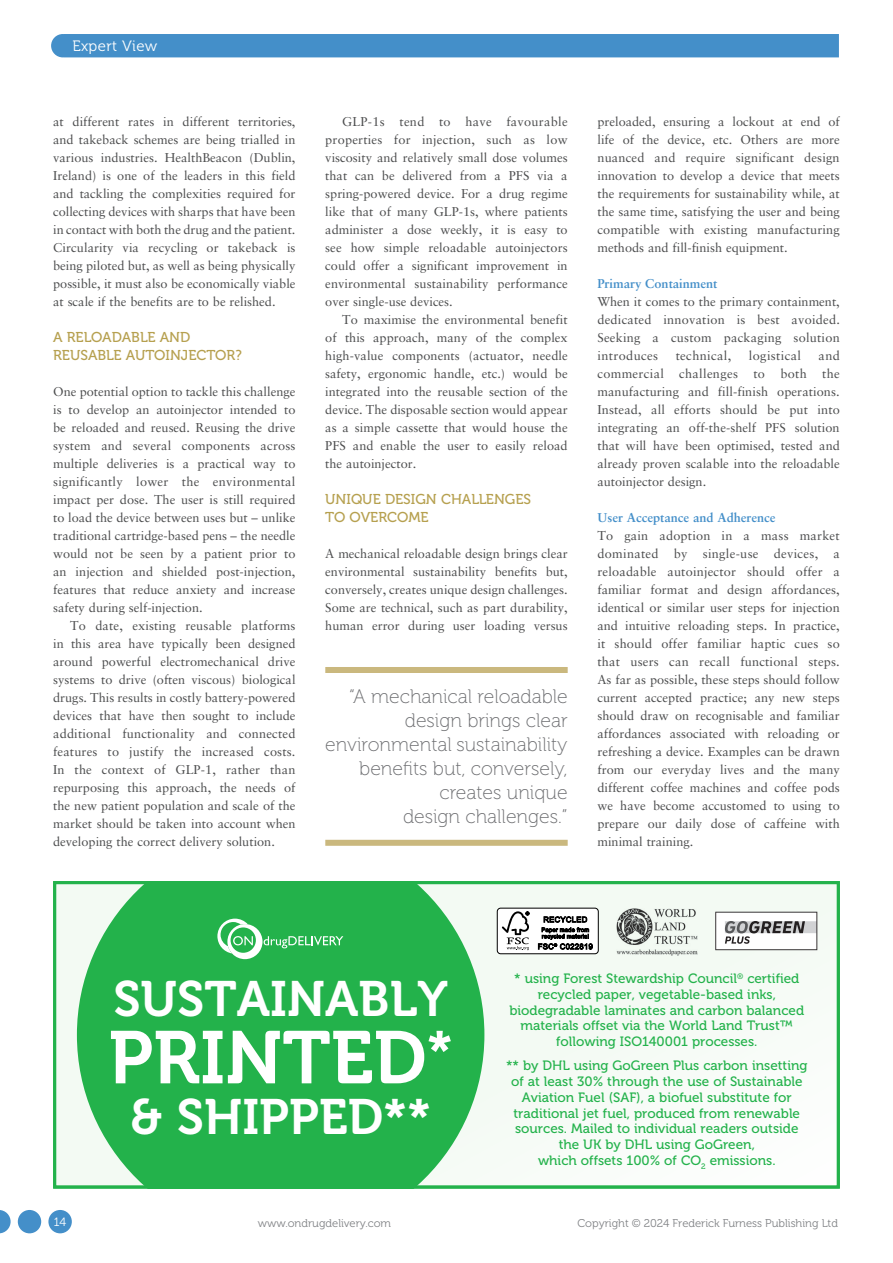
<style>
.page{position:relative;width:893px;height:1263px;background:#fff}
.page>*{position:absolute;margin:0;border:0;box-sizing:border-box;transform-origin:0 0}
.t1{font:74.1px "Museo 700";color:#fff}
.t2{font:49.5px "Museo 700";color:#fff}
.MF_pullquote{font:19.5px/24px "Museo 100";color:#6c6d70;text-align:right}
.t3{font:15px "Museo 300";letter-spacing:.025em;color:#fff}
.MF_Xhead{font:14.25px/18px "Museo 500";color:#b6a04f}
.MF_author_box_body{font:13.5px/15.8px "Museo 500";color:#23b24b;text-align:center}
.MF_body_no_indent{font:12.75px/18px "Sabon LT Std";color:#4b4c4d;text-align:justify}
.MF_body{font:12.75px/18px "Sabon LT Std";color:#4b4c4d;text-align:justify}
.MF_subhead{font:700 12.75px "Sabon LT Std";color:#448fc9}
.MF_body_no_indent-2{font:12.75px "Sabon LT Std";letter-spacing:.03em;color:#4b4c4d}
.t4{font:12px "Museo 300";color:#fff}
.t5{font:11.25px "Museo 300";color:#808285}
</style>
<div class="page">
<div style="left:51px;top:34px;width:788px;height:23px;background:#448fc9"></div>
<div style="left:325px;top:667px;width:243px;height:6px;background:#cab87e"></div>
<div style="left:325px;top:840px;width:243px;height:6px;background:#cab87e"></div>
<div style="left:55px;top:883px;width:783px;height:304px;background:#f3faf3"></div>
<svg style="left:484px;top:907px;width:352px;height:277px"></svg>
<svg style="left:77px;top:885px;width:407px;height:299px;background:#38b95c"></svg>
<div style="left:53px;top:881px;width:787px;height:307px;border:3px solid #23b24b"></div>
<svg style="left:217px;top:919px;width:126px;height:40px;background:#4ec06e"></svg>
<div style="left:497px;top:908px;width:101px;height:46px;background:#fff;border-radius:3px"></div>
<div style="left:497px;top:908px;width:102px;height:46px;border:1px solid #000;border-radius:3px"></div>
<svg style="left:502px;top:911px;width:27px;height:39px"></svg>
<svg style="left:538px;top:916px;width:55px;height:33px"></svg>
<img style="left:616px;top:908px;width:82px;height:47px">
<svg style="left:715px;top:912px;width:102px;height:38px"></svg>
<div style="left:48px;top:1210px;width:24px;height:23px;background:#448fc9;border-radius:50%"></div>
<div style="left:18px;top:1210px;width:23px;height:23px;background:#448fc9;border-radius:50%"></div>
<svg style="left:0;top:1210px;width:11px;height:23px"></svg>
<p class="t3" style="left:72px;top:37px;width:87px">Expert View</p>
<p class="MF_body" style="left:53px;top:112px;width:244px">at different rates in different territories, and takeback schemes are being trialled in various industries. HealthBeacon (Dublin, Ireland) is one of the leaders in this field and tackling the complexities required for collecting devices with sharps that have been in contact with both the drug and the patient.<br>Circularity via recycling or takeback is being piloted but, as well as being physically possible, it must also be economically viable at scale if the benefits are to be relished.</p>
<p class="MF_Xhead" style="left:53px;top:328px;width:190px">A RELOADABLE AND<br>REUSABLE AUTOINJECTOR?</p>
<p class="MF_body_no_indent" style="left:53px;top:382px;width:244px">One potential option to tackle this challenge is to develop an autoinjector intended to be reloaded and reused. Reusing the drive system and several components across multiple deliveries is a practical way to significantly lower the environmental impact per dose. The user is still required to load the device between uses but – unlike traditional cartridge-based pens – the needle would not be seen by a patient prior to an injection and shielded post-injection, features that reduce anxiety and increase safety during self-injection.</p>
<p class="MF_body" style="left:53px;top:616px;width:244px;text-indent:17px">To date, existing reusable platforms in this area have typically been designed around powerful electromechanical drive systems to drive (often viscous) biological drugs. This results in costly battery-powered devices that have then sought to include additional functionality and connected features to justify the increased costs.<br>In the context of GLP-1, rather than repurposing this approach, the needs of the new patient population and scale of the market should be taken into account when developing the correct delivery solution.</p>
<p class="MF_body" style="left:325px;top:112px;width:244px;text-indent:17px">GLP-1s tend to have favourable properties for injection, such as low viscosity and relatively small dose volumes that can be delivered from a PFS via a spring-powered device. For a drug regime like that of many GLP-1s, where patients administer a dose weekly, it is easy to see how simple reloadable autoinjectors could offer a significant improvement in environmental sustainability performance over single-use devices.</p>
<p class="MF_body" style="left:325px;top:310px;width:244px;text-indent:17px">To maximise the environmental benefit of this approach, many of the complex high-value components (actuator, needle safety, ergonomic handle, etc.) would be integrated into the reusable section of the device. The disposable section would appear as a simple cassette that would house the PFS and enable the user to easily reload the autoinjector.</p>
<p class="MF_Xhead" style="left:325px;top:490px;width:207px">UNIQUE DESIGN CHALLENGES<br>TO OVERCOME</p>
<p class="MF_body_no_indent" style="left:325px;top:544px;width:244px">A mechanical reloadable design brings clear environmental sustainability benefits but, conversely, creates unique design challenges.<br>Some are technical, such as part durability, human error during user loading versus</p>
<p class="MF_pullquote" style="left:325px;top:684px;width:244px">“A mechanical reloadable design brings clear environmental sustainability benefits but, conversely, creates unique<br>design challenges.”</p>
<p class="MF_body_no_indent" style="left:597px;top:112px;width:244px">preloaded, ensuring a lockout at end of life of the device, etc. Others are more nuanced and require significant design innovation to develop a device that meets the requirements for sustainability while, at the same time, satisfying the user and being compatible with existing manufacturing methods and fill-finish equipment.</p>
<p class="MF_subhead" style="left:597px;top:276px;width:122px">Primary Containment</p>
<p class="MF_body_no_indent" style="left:597px;top:292px;width:244px">When it comes to the primary containment, dedicated innovation is best avoided.<br>Seeking a custom packaging solution introduces</p>
<p class="MF_body_no_indent" style="left:597px;top:346px;width:244px;text-indent:221px">and commercial challenges to both the manufacturing and fill-finish operations.<br>Instead, all efforts should be put into integrating an off-the-shelf PFS solution that will have been optimised, tested and already proven scalable into the reloadable autoinjector design.</p>
<p class="MF_subhead" style="left:597px;top:510px;width:180px">User Acceptance and Adherence</p>
<p class="MF_body_no_indent" style="left:597px;top:526px;width:244px">To gain adoption in a mass market dominated by single-use devices, a reloadable autoinjector should offer a familiar format and design affordances, identical or similar user steps for injection and intuitive reloading steps. In practice, it should offer familiar haptic cues so that users can recall functional steps.<br>As far as possible, these steps should follow current accepted practice; any new steps should draw on recognisable and familiar affordances associated with reloading or refreshing a device. Examples can be drawn from our everyday lives and the many different coffee machines and coffee pods we have become accustomed to using to prepare our daily dose of caffeine with minimal training.</p>
<p class="MF_body_no_indent-2" style="left:676px;top:348px;width:57px">technical,</p>
<p class="MF_body_no_indent-2" style="left:749px;top:348px;width:54px">logistical</p>
<p class="t2" style="left:113px;top:971px;width:336px">SUSTAINABLY</p>
<p class="t1" style="left:108px;top:1016px;width:346px">PRINTED<sup>*</sup></p>
<p class="t2" style="left:130px;top:1089px;width:302px">&amp; SHIPPED**</p>
<p class="MF_author_box_body" style="left:509px;top:971px;width:296px">* using Forest Stewardship Council<sup>®</sup> certified recycled paper, vegetable-based inks, biodegradable laminates and carbon balanced materials offset via the World Land Trust™ following ISO140001 processes.</p>
<p class="MF_author_box_body" style="left:506px;top:1058px;width:303px">** by DHL using GoGreen Plus carbon insetting of at least 30% through the use of Sustainable Aviation Fuel (SAF), a biofuel substitute for traditional jet fuel, produced from renewable sources. Mailed to individual readers outside the UK by DHL using GoGreen,<br>which offsets 100% of CO<sub>2</sub> emissions.</p>
<p class="t4" style="left:54px;top:1215px;width:14px">14</p>
<p class="t5" style="left:258px;top:1217px;width:135px">www.ondrugdelivery.com</p>
<p class="t5" style="left:577px;top:1217px;width:262px">Copyright © 2024 Frederick Furness Publishing Ltd</p>
</div>
